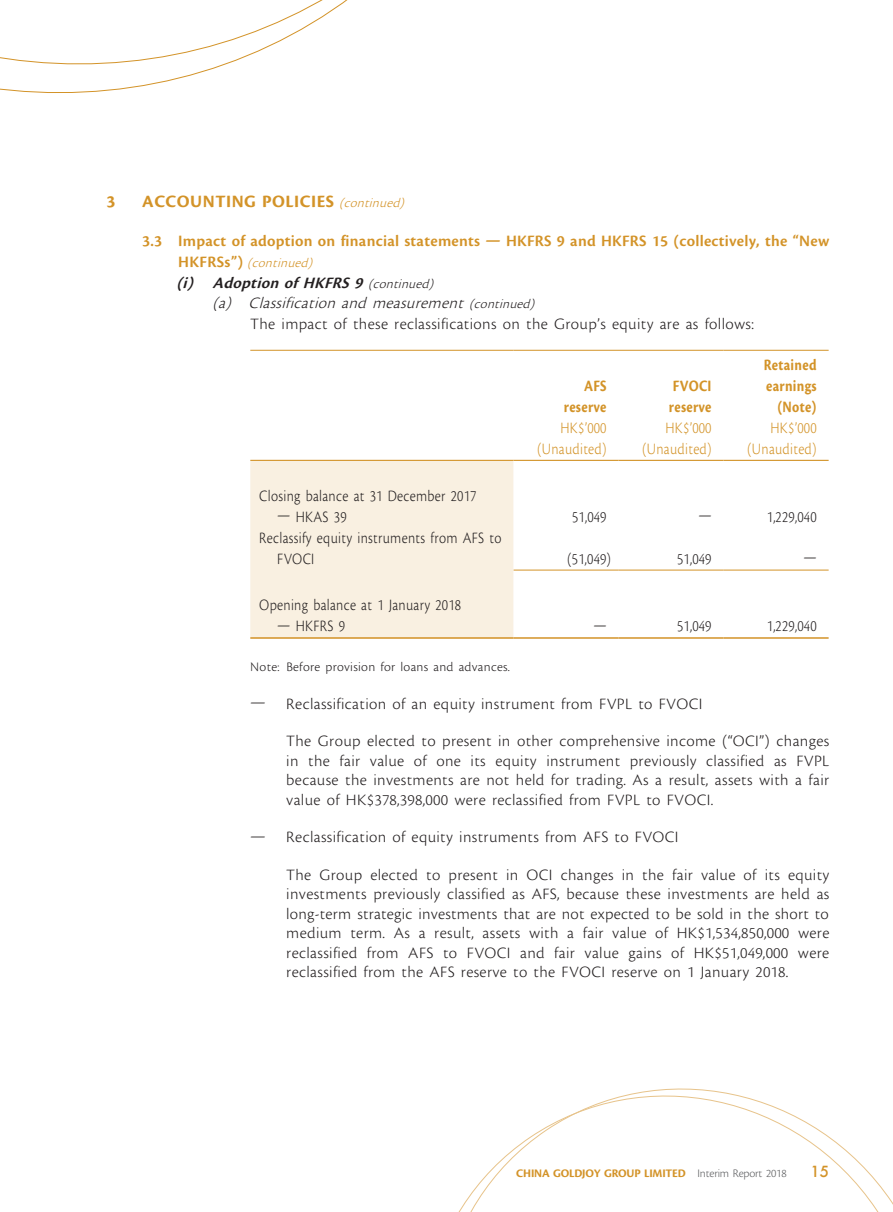
<style>
.page{position:relative;width:893px;height:1212px;background:#fff}
.page>*{position:absolute;margin:0;border:0;box-sizing:border-box;transform-origin:0 0}
._03_H1{font:700 18px "Cronos Pro";letter-spacing:.03em;color:#d39328}
._14a________P8{font:16.5px/19.5px "Cronos Pro Lt Capt";letter-spacing:.02em;color:#231f20;text-align:justify}
._15_Table_Stub{font:16.5px/21px "Cronos Pro Lt Capt";letter-spacing:.02em;color:#231f20;scale:.85 1}
._10__________IN6{font:16.5px "Cronos Pro Lt Capt";letter-spacing:.02em;color:#231f20}
._04___H2{font:600 16.5px "Cronos Pro";letter-spacing:.015em;color:#d39328}
._01_Body_Text{font:16.5px "Cronos Pro Lt Capt";letter-spacing:.02em;color:#d39328;scale:.85 1}
._01_Body_Text-2{font:16.5px "Cronos Pro Lt Capt";letter-spacing:.01em;color:#231f20;scale:.85 1}
._01_Body_Text-3{font:700 16.5px/21px "Cronos Pro";letter-spacing:.02em;color:#d39328;text-align:right;scale:.85 1}
._06_______H4{font:italic 16.5px "Cronos Pro Lt Capt";color:#231f20}
._05_____H3{font:italic 600 16.5px "Cronos Pro";color:#231f20}
.t1{font:500 15px "Futura";color:#d39328}
._24__________IN6__No{font:13.5px "Cronos Pro Lt Capt";letter-spacing:.02em;color:#231f20}
._04___H2-2{font:italic 13.5px "Cronos Pro Lt Capt";color:#d39328}
.t2{font:700 12px "Cronos Pro";letter-spacing:-.015em;color:#d39328}
.s1{font-family:"Cronos Pro Lt Capt";font-weight:400;font-style:italic;font-size:13.5px}
.s2{font-family:"Cronos Pro";font-weight:600;font-style:normal;font-size:16.5px}
.s3{font-family:"Cronos Pro Lt Capt";font-weight:400;font-size:13.5px}
.s4{font-size:13.5px}
.s5{font-weight:300;color:#57585a}
</style>
<div class="page">
<svg style="left:458px;top:1088px;width:435px;height:124px"></svg>
<svg style="left:170px;top:0;width:178px;height:81px"></svg>
<svg style="left:0;top:55px;width:170px;height:38px"></svg>
<div style="left:250px;top:461px;width:264px;height:176px;background:#f9f0e1"></div>
<svg style="left:514px;top:569px;width:315px;height:1px"></svg>
<hr style="left:250px;top:350px;width:264px;height:1px;background:#d39328">
<hr style="left:514px;top:350px;width:210px;height:1px;background:#d39328">
<hr style="left:724px;top:350px;width:105px;height:1px;background:#d39328">
<hr style="left:250px;top:460px;width:264px;height:1px;background:#d39328">
<hr style="left:514px;top:460px;width:105px;height:1px;background:#d39328">
<hr style="left:619px;top:460px;width:105px;height:1px;background:#d39328">
<hr style="left:724px;top:460px;width:105px;height:1px;background:#d39328">
<hr style="left:514px;top:570px;width:105px;height:1px;background:#d39328">
<hr style="left:619px;top:570px;width:105px;height:1px;background:#d39328">
<hr style="left:724px;top:570px;width:105px;height:1px;background:#d39328">
<hr style="left:250px;top:637px;width:264px;height:2px;background:#d39328">
<hr style="left:514px;top:637px;width:105px;height:2px;background:#d39328">
<hr style="left:619px;top:637px;width:105px;height:2px;background:#d39328">
<hr style="left:724px;top:637px;width:105px;height:2px;background:#d39328">
<p class="_03_H1" style="left:106px;top:191px;width:10px">3</p>
<p class="_03_H1" style="left:142px;top:191px;width:267px">ACCOUNTING POLICIES <span class="s1">(continued)</span></p>
<p class="_04___H2" style="left:142px;top:232px;width:688px">3.3 Impact of adoption on financial statements — HKFRS 9 and HKFRS 15 (collectively, the “New</p>
<p class="_04___H2-2" style="left:178px;top:255px;width:139px"><span class="s2">H K F RS s ” )</span> (continued)</p>
<p class="_05_____H3" style="left:177px;top:274px;width:262px">(i) Adoptionof HKFRS9<span class="s3">(continued)</span></p>
<p class="_06_______H4" style="left:213px;top:293px;width:327px">(a) Classification and measurement <span class="s4">(continued)</span></p>
<p class="_14a________P8" style="left:250px;top:314px;width:505px">The impact of these reclassifications on the Group’s equity are as follows:</p>
<p class="_01_Body_Text-3" style="left:564px;top:375px;width:52px">AFS reserve</p>
<p class="_01_Body_Text-3" style="left:669px;top:375px;width:52px;text-align:left">FVOCI reserve</p>
<p class="_01_Body_Text-3" style="left:764px;top:354px;width:64px">Retained earnings (Note)</p>
<p class="_01_Body_Text" style="left:560px;top:418px;width:56px">HK$’000</p>
<p class="_01_Body_Text" style="left:665px;top:418px;width:56px">HK$’000</p>
<p class="_01_Body_Text" style="left:770px;top:418px;width:56px">HK$’000</p>
<p class="_01_Body_Text" style="left:537px;top:439px;width:83px">(Unaudited)</p>
<p class="_01_Body_Text" style="left:642px;top:439px;width:83px">(Unaudited)</p>
<p class="_01_Body_Text" style="left:747px;top:439px;width:83px">(Unaudited)</p>
<p class="_15_Table_Stub" style="left:259px;top:485px;width:257px">Closing balance at 31 December 2017</p>
<p class="_15_Table_Stub" style="left:277px;top:506px;width:83px">— HKAS 39</p>
<p class="_01_Body_Text-2" style="left:572px;top:507px;width:42px">51,049</p>
<p class="_01_Body_Text-2" style="left:698px;top:505px;width:17px">—</p>
<p class="_01_Body_Text-2" style="left:767px;top:507px;width:60px">1,229,040</p>
<p class="_15_Table_Stub" style="left:277px;top:527px;width:265px;text-indent:-18px">Reclassify equity instruments from AFS to<br>FVOCI</p>
<p class="_01_Body_Text-2" style="left:567px;top:549px;width:53px">(51,049)</p>
<p class="_01_Body_Text-2" style="left:677px;top:549px;width:42px">51,049</p>
<p class="_01_Body_Text-2" style="left:803px;top:547px;width:17px">—</p>
<p class="_15_Table_Stub" style="left:259px;top:595px;width:239px">Opening balance at 1 January 2018</p>
<p class="_15_Table_Stub" style="left:277px;top:616px;width:81px">— HKFRS 9</p>
<p class="_01_Body_Text-2" style="left:593px;top:615px;width:17px">—</p>
<p class="_01_Body_Text-2" style="left:677px;top:617px;width:42px">51,049</p>
<p class="_01_Body_Text-2" style="left:767px;top:617px;width:60px">1,229,040</p>
<p class="_24__________IN6__No" style="left:250px;top:659px;width:261px">Note: Before provision for loans and advances.</p>
<p class="_10__________IN6" style="left:250px;top:694px;width:454px">— Reclassification of an equity instrument from FVPL to FVOCI</p>
<p class="_14a________P8" style="left:286px;top:731px;width:545px">The Group elected to present in other comprehensive income (“OCI”) changes in the fair value of one its equity instrument previously classified as FVPL because the investments are not held for trading. As a result, assets with a fair value of HK$378,398,000 were reclassified from FVPL to FVOCI.</p>
<p class="_10__________IN6" style="left:250px;top:828px;width:430px">— Reclassification of equity instruments from AFS to FVOCI</p>
<p class="_14a________P8" style="left:286px;top:865px;width:545px">The Group elected to present in OCI changes in the fair value of its equity investments previously classified as AFS, because these investments are held as long-term strategic investments that are not expected to be sold in the short to medium term. As a result, assets with a fair value of HK$1,534,850,000 were reclassified from AFS to FVOCI and fair value gains of HK$51,049,000 were reclassified from the AFS reserve to the FVOCI reserve on 1 January 2018.</p>
<p class="t2" style="left:516px;top:1166px;width:272px">CHINA GOLDJOY GROUP LIMITED <span class="s5">Interim Report 2018</span></p>
<p class="t1" style="left:810px;top:1161px;width:20px">15</p>
</div>
